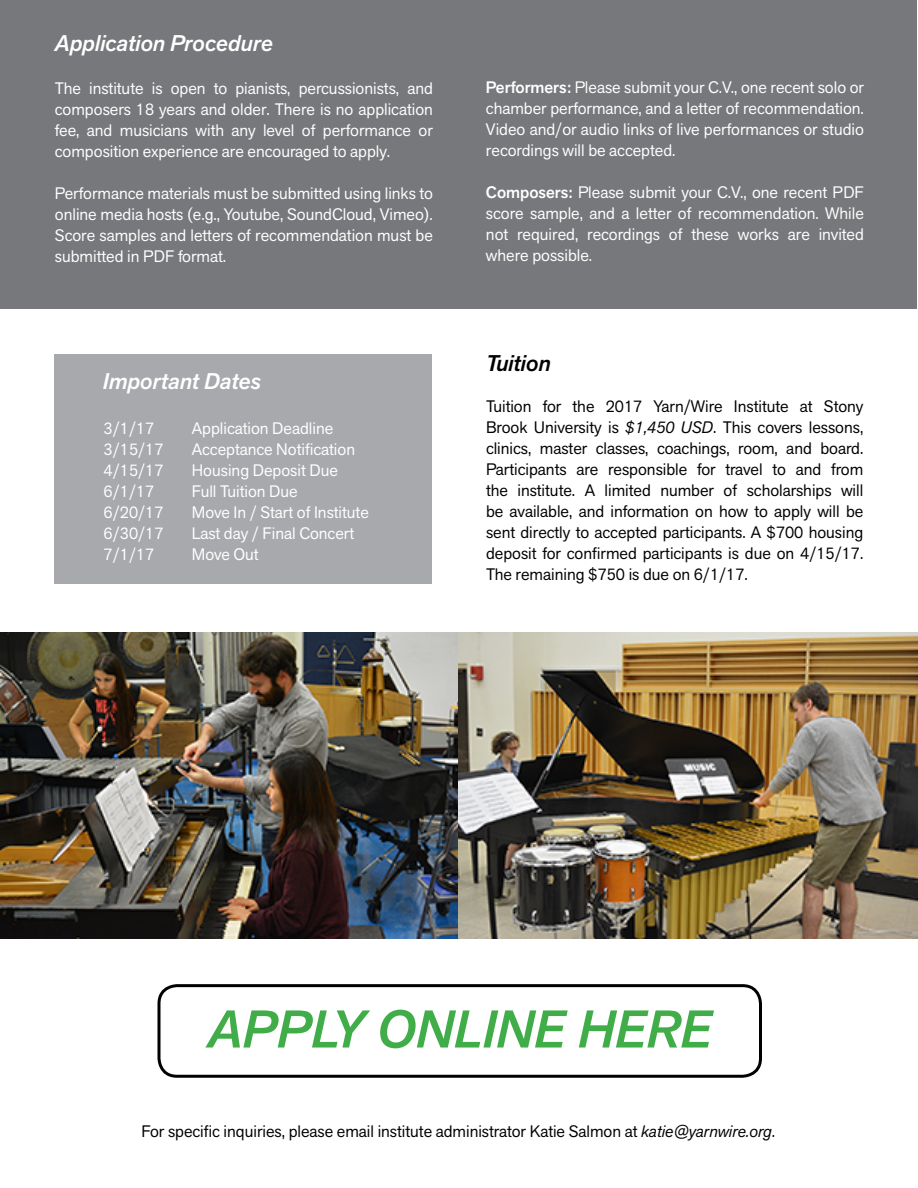
<style>
.page{position:relative;width:918px;height:1188px;background:#fff}
.page>*{position:absolute;margin:0;border:0;box-sizing:border-box;transform-origin:0 0}
.t1{font:52.5px "Akzid Grtsk Next Med It";color:#41ad49}
.t2{font:22.5px "Akzid Grtsk Next Med It";color:#fff}
.t3{font:22.5px "Akzid Grtsk Next Med It";color:#000}
.t4{font:16.5px/21px "Akzid Grtsk Next";color:#fff;text-align:justify}
.t5{font:16.5px/21px "Akzid Grtsk Next";color:#000;text-align:justify}
.s1{font-weight:500}
.s2{font-style:italic}
</style>
<div class="page">
<div style="left:1px;top:1px;width:916px;height:308px;background:#77787b"></div>
<div style="left:158px;top:984px;width:604px;height:94px;border:3px solid #000;border-radius:18px"></div>
<div style="left:54px;top:354px;width:377px;height:230px;background:#a7a9ac"></div>
<img style="left:1px;top:632px;width:457px;height:306px">
<img style="left:458px;top:632px;width:459px;height:306px">
<h2 class="t2" style="left:55px;top:29px;width:219px">Application Procedure</h2>
<p class="t4" style="left:55px;top:78px;width:380px">The institute is open to pianists, percussionists, and composers 18 years and older. There is no application fee, and musicians with any level of performance or composition experience are encouraged to apply.</p>
<p class="t4" style="left:55px;top:183px;width:380px">Performance materials must be submitted using links to online media hosts (e.g., Youtube, SoundCloud, Vimeo).<br>Score samples and letters of recommendation must be submitted in PDF format.</p>
<h2 class="t2" style="left:103px;top:367px;width:159px">Important Dates</h2>
<p class="t4" style="left:104px;top:417px;width:61px;text-align:left">3/1/17<br>3/15/17<br>4/15/17<br>6/1/17<br>6/20/17<br>6/30/17<br>7/1/17</p>
<p class="t4" style="left:192px;top:417px;width:179px;text-align:left">Application Deadline<br>Acceptance Notification<br>Housing Deposit Due<br>Full Tuition Due<br>Move In / Start of Institute<br>Last day / Final Concert<br>Move Out</p>
<p class="t4" style="left:486px;top:77px;width:380px"><span class="s1">Performers:</span> Please submit your C.V., one recent solo or chamber performance, and a letter of recommendation.<br>Video and/or audio links of live performances or studio recordings will be accepted.</p>
<p class="t4" style="left:486px;top:182px;width:380px"><span class="s1">Composers:</span> Please submit your C.V., one recent PDF score sample, and a letter of recommendation. While not required, recordings of these works are invited where possible.</p>
<h2 class="t3" style="left:486px;top:349px;width:66px">Tuition</h2>
<p class="t5" style="left:486px;top:396px;width:379px">Tuition for the 2017 Yarn/Wire Institute at Stony Brook University is <span class="s2">$1,450 USD</span>. This covers lessons, clinics, master classes, coachings, room, and board.<br>Participants are responsible for travel to and from the institute. A limited number of scholarships will be available, and information on how to apply will be sent directly to accepted participants. A $700 housing deposit for confirmed participants is due on 4/15/17.<br>The remaining $750 is due on 6/1/17.</p>
<h1 class="t1" style="left:208px;top:995px;width:505px">APPLY ONLINE HERE</h1>
<p class="t5" style="left:141px;top:1120px;width:635px">For specific inquiries, please email institute administrator Katie Salmon at <span class="s2">katie@yarnwire.org</span>.</p>
</div>
